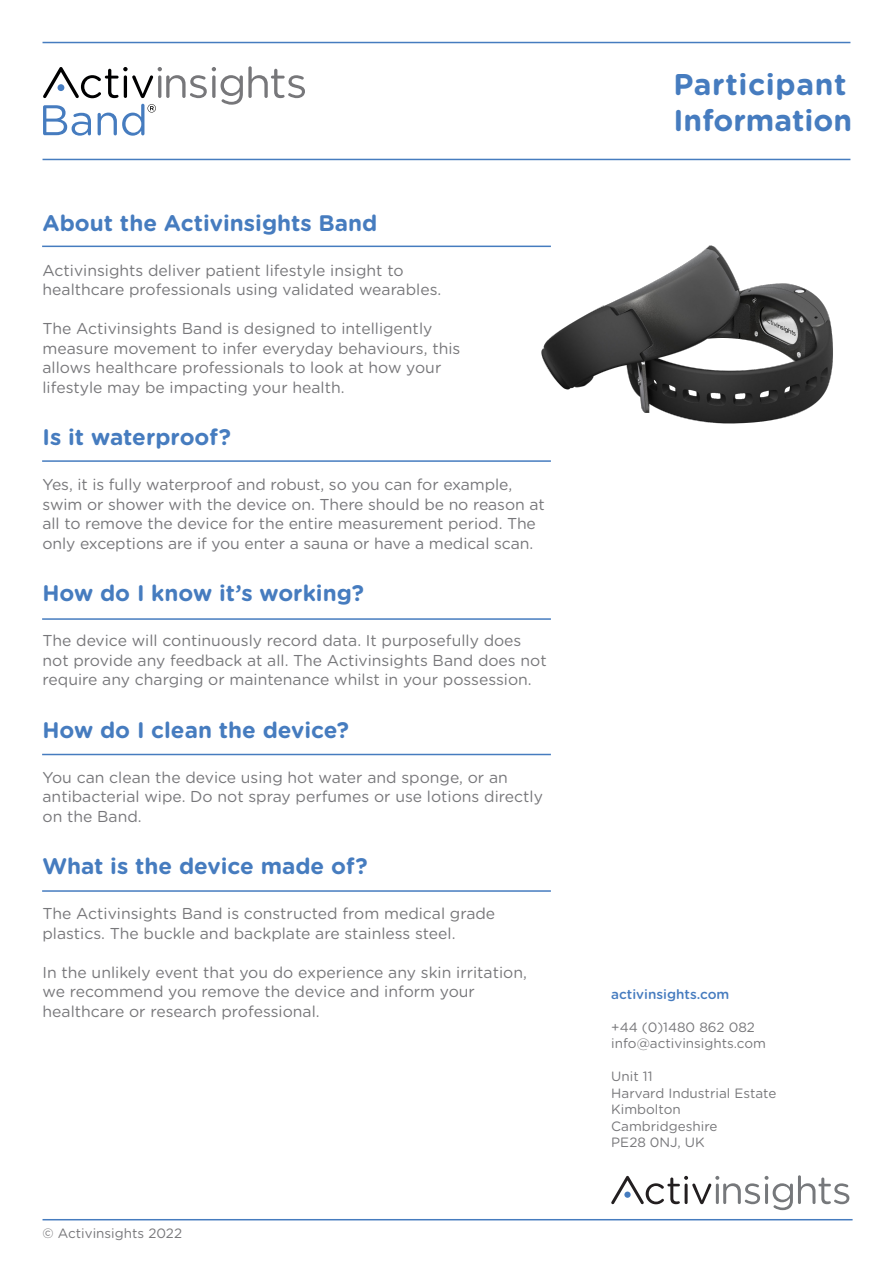
<style>
.page{position:relative;width:893px;height:1263px;background:#fff}
.page>*{position:absolute;margin:0;border:0;box-sizing:border-box;transform-origin:0 0}
.t1{font:700 30px "Gotham Rounded";letter-spacing:.005em;color:#467cbf}
.t2{font:700 22.5px "Gotham Rounded";color:#467cbf}
.t3{font:15.75px/19.5px "Gotham Rounded";color:#77777a}
.t4{font:13.5px "Gotham Rounded";color:#77777a}
.t5{font:500 13.5px "Gotham Rounded";color:#467cbf}
</style>
<div class="page">
<img style="left:531px;top:245px;width:302px;height:179px">
<hr style="left:42px;top:246px;width:509px;height:1px;background:#467cbf">
<hr style="left:42px;top:460px;width:509px;height:2px;background:#467cbf">
<hr style="left:42px;top:618px;width:509px;height:2px;background:#467cbf">
<hr style="left:42px;top:754px;width:509px;height:1px;background:#467cbf">
<hr style="left:43px;top:1219px;width:810px;height:1px;background:#467cbf">
<svg style="left:43px;top:66px;width:262px;height:70px"></svg>
<hr style="left:43px;top:42px;width:807px;height:1px;background:#467cbf">
<hr style="left:43px;top:159px;width:807px;height:1px;background:#467cbf">
<hr style="left:42px;top:890px;width:509px;height:2px;background:#467cbf">
<svg style="left:611px;top:1175px;width:238px;height:35px"></svg>
<svg style="left:624px;top:1191px;width:7px;height:7px"></svg>
<p class="t2" style="left:43px;top:206px;width:336px">About the Activinsights Band</p>
<p class="t3" style="left:43px;top:260px;width:363px">Activinsights deliver patient lifestyle insight to</p>
<p class="t3" style="left:43px;top:279px;width:400px">healthcare professionals using validated wearables.</p>
<p class="t3" style="left:43px;top:318px;width:391px">The Activinsights Band is designed to intelligently</p>
<p class="t3" style="left:43px;top:338px;width:419px">measure movement to infer everyday behaviours, this</p>
<p class="t3" style="left:43px;top:357px;width:400px">allows healthcare professionals to look at how your</p>
<p class="t3" style="left:43px;top:377px;width:304px">lifestyle may be impacting your health.</p>
<p class="t2" style="left:43px;top:421px;width:190px">Is it waterproof?</p>
<p class="t3" style="left:43px;top:474px;width:504px">Yes, it is fully waterproof and robust, so you can for example, swim or shower with the device on. There should be no reason at all to remove the device for the entire measurement period. The only exceptions are if you enter a sauna or have a medical scan.</p>
<p class="t2" style="left:43px;top:577px;width:323px">How do I know it’s working?</p>
<p class="t3" style="left:43px;top:630px;width:506px">The device will continuously record data. It purposefully does not provide any feedback at all. The Activinsights Band does not require any charging or maintenance whilst in your possession.</p>
<p class="t2" style="left:43px;top:713px;width:308px">How do I clean the device?</p>
<p class="t3" style="left:43px;top:767px;width:502px">You can clean the device using hot water and sponge, or an antibacterial wipe. Do not spray perfumes or use lotions directly on the Band.</p>
<p class="t2" style="left:43px;top:850px;width:327px">What is the device made of?</p>
<p class="t3" style="left:43px;top:903px;width:454px">The Activinsights Band is constructed from medical grade plastics. The buckle and backplate are stainless steel.</p>
<p class="t3" style="left:43px;top:962px;width:486px">In the unlikely event that you do experience any skin irritation, we recommend you remove the device and inform your healthcare or research professional.</p>
<p class="t4" style="left:43px;top:1223px;width:141px">© Activinsights 2022</p>
<p class="t1" style="left:674px;top:62px;width:174px">Participant</p>
<p class="t1" style="left:674px;top:98px;width:180px">Information</p>
<p class="t5" style="left:611px;top:984px;width:120px">activinsights.com</p>
<p class="t4" style="left:611px;top:1018px;width:145px">+44 (0)1480 862 082</p>
<p class="t4" style="left:611px;top:1034px;width:156px">info@activinsights.com</p>
<p class="t4" style="left:611px;top:1067px;width:43px">Unit 11</p>
<p class="t4" style="left:611px;top:1084px;width:167px">Harvard Industrial Estate</p>
<p class="t4" style="left:611px;top:1100px;width:71px">Kimbolton</p>
<p class="t4" style="left:611px;top:1117px;width:108px">Cambridgeshire</p>
<p class="t4" style="left:611px;top:1133px;width:95px">PE28 0NJ, UK</p>
</div>
